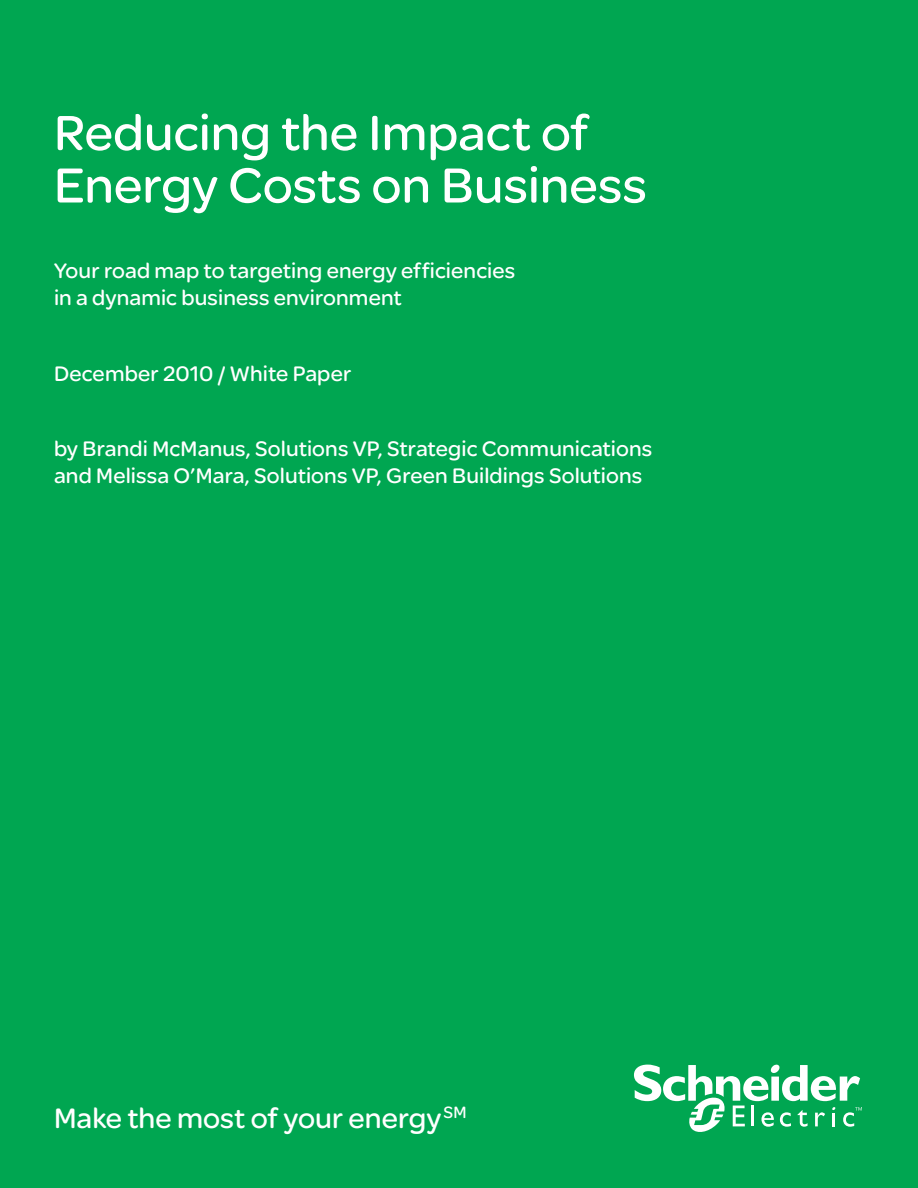
<style>
.page{position:relative;width:918px;height:1188px;background:#00a651}
.page>*{position:absolute;margin:0;border:0;box-sizing:border-box;transform-origin:0 0}
.t1{font:52.5px/52.5px "SE Optimist";color:#fff}
.t2{font:30px "SE Optimist";color:#fff}
.t3{font:22.5px/27px "SE Optimist";letter-spacing:.005em;color:#fff}
</style>
<div class="page">
<svg style="left:634px;top:1065px;width:228px;height:67px"></svg>
<h1 class="t1" style="left:54px;top:105px;width:594px">Reducing the Impact of<br>Energy Costs on Business</h1>
<p class="t3" style="left:54px;top:257px;width:463px">Your road map to targeting energy efficiencies in a dynamic business environment</p>
<p class="t3" style="left:54px;top:359px;width:299px">December 2010 / White Paper</p>
<p class="t3" style="left:54px;top:435px;width:600px">by Brandi McManus, Solutions VP, Strategic Communications and Melissa O’Mara, Solutions VP, Green Buildings Solutions</p>
<h2 class="t2" style="left:54px;top:1097px;width:414px">Make the most of your energy<sup>SM</sup></h2>
</div>
